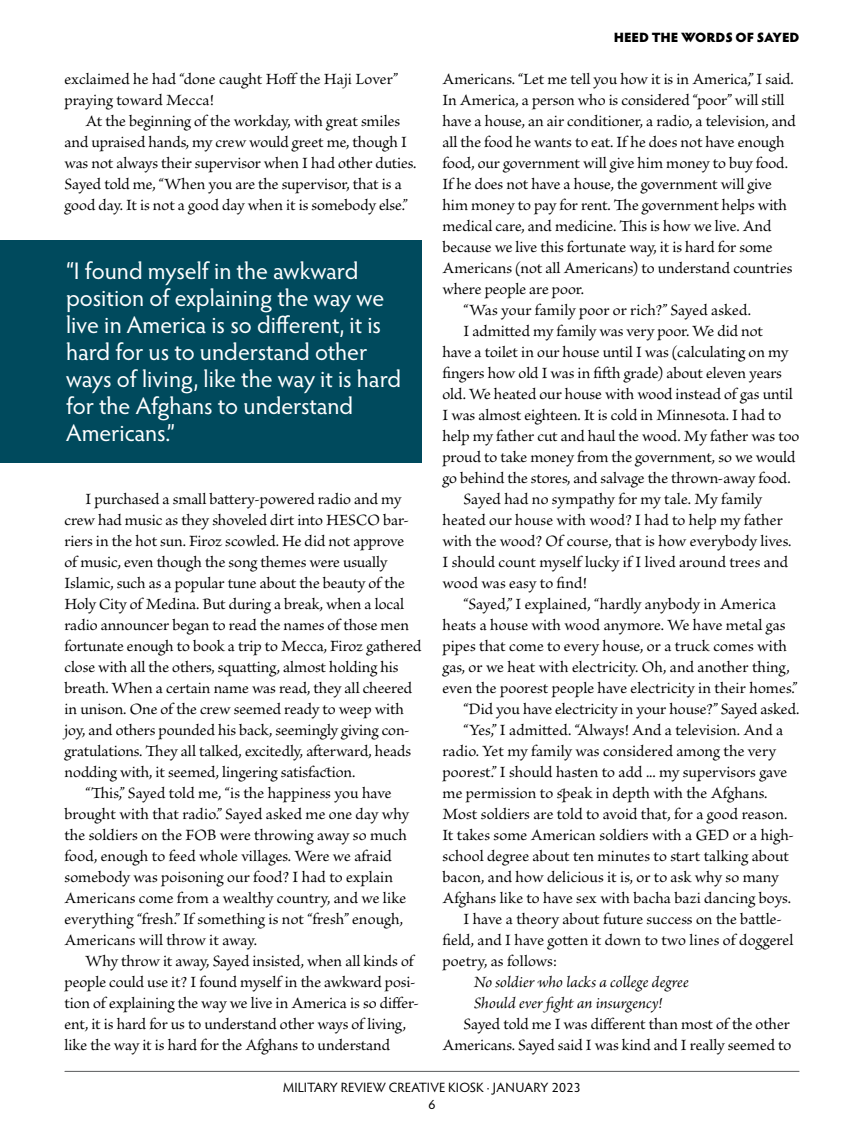
<style>
.page{position:relative;width:864px;height:1134px;background:#fff}
.page>*{position:absolute;margin:0;border:0;box-sizing:border-box;transform-origin:0 0}
.t1{font:24px/27px "Hypatia Sans Pro";letter-spacing:-.005em;color:#fff}
.body__-10{font:16.5px/21px "Brioso Pro";letter-spacing:-.005em;color:#000}
.body{font:16.5px/21px "Brioso Pro";letter-spacing:.005em;color:#000}
.body-lr-indent{font:italic 16.5px "Brioso Pro";color:#000}
.t2{font:13.5px/17.2px "Hypatia Sans Pro";letter-spacing:.01em;color:#000;text-align:center}
.t3{font:900 13.5px "Hypatia Sans Pro";letter-spacing:-.005em;color:#000}
</style>
<div class="page">
<hr style="left:65px;top:1071px;width:734px;height:1px;background:#58595b">
<div style="left:0;top:240px;width:422px;height:223px;background:#004a5d"></div>
<p class="body" style="left:64px;top:69px;width:335px">exclaimed he had “done caught Hoff the Haji Lover” praying toward Mecca!</p>
<p class="body__-10" style="left:64px;top:111px;width:353px;text-indent:21px">At the beginning of the workday, with great smiles and upraised hands, my crew would greet me, though I was not always their supervisor when I had other duties.<br>Sayed told me, “When you are the supervisor, that is a good day. It is not a good day when it is somebody else.”</p>
<h1 class="t1" style="left:66px;top:257px;width:337px">“I found myself in the awkward position of explaining the way we live in America is so different, it is hard for us to understand other ways of living, like the way it is hard for the Afghans to understand<br>Americans.”</h1>
<p class="body__-10" style="left:64px;top:489px;width:358px;text-indent:21px">I purchased a small battery-powered radio and my crew had music as they shoveled dirt into HESCO bar&shy;riers in the hot sun. Firoz scowled. He did not approve<br>of music, even though the song themes were usually Islamic, such as a popular tune about the beauty of the Holy City of Medina. But during a break, when a local radio announcer began to read the names of those men fortunate enough to book a trip to Mecca, Firoz gathered close with all the others, squatting, almost holding his breath. When a certain name was read, they all cheered in unison. One of the crew seemed ready to weep with joy, and others pounded his back, seemingly giving con&shy;gratulations. They all talked, excitedly, afterward, heads nodding with, it seemed, lingering satisfaction.</p>
<p class="body" style="left:64px;top:783px;width:346px;text-indent:21px">“This,” Sayed told me, “is the happiness you have brought with that radio.” Sayed asked me one day why the soldiers on the FOB were throwing away so much food, enough to feed whole villages. Were we afraid somebody was poisoning our food? I had to explain Americans come from a wealthy country, and we like everything “fresh.” If something is not “fresh” enough, Americans will throw it away.</p>
<p class="body__-10" style="left:64px;top:951px;width:356px;text-indent:21px">Why throw it away, Sayed insisted, when all kinds of people could use it? I found myself in the awkward posi&shy;tion of explaining the way we live in America is so differ&shy;ent, it is hard for us to understand other ways of living, like the way it is hard for the Afghans to understand</p>
<p class="t3" style="left:614px;top:27px;width:187px">HEED THE WORDS OF SAYED</p>
<p class="body__-10" style="left:442px;top:69px;width:355px">Americans. “Let me tell you how it is in America,” I said.<br>In America, a person who is considered “poor” will still have a house, an air conditioner, a radio, a television, and all the food he wants to eat. If he does not have enough food, our government will give him money to buy food.<br>If he does not have a house, the government will give him money to pay for rent. The government helps with medical care, and medicine. This is how we live. And because we live this fortunate way, it is hard for some Americans (not all Americans) to understand countries where people are poor.</p>
<p class="body" style="left:464px;top:301px;width:289px">“Was your family poor or rich?” Sayed asked.</p>
<p class="body__-10" style="left:442px;top:322px;width:358px;text-indent:21px">I admitted my family was very poor. We did not<br>have a toilet in our house until I was (calculating on my fingers how old I was in fifth grade) about eleven years old. We heated our house with wood instead of gas until I was almost eighteen. It is cold in Minnesota. I had to help my father cut and haul the wood. My father was too proud to take money from the government, so we would go behind the stores, and salvage the thrown-away food.</p>
<p class="body" style="left:442px;top:490px;width:350px;text-indent:21px">Sayed had no sympathy for my tale. My family heated our house with wood? I had to help my father with the wood? Of course, that is how everybody lives.<br>I should count myself lucky if I lived around trees and wood was easy to find!</p>
<p class="body" style="left:442px;top:595px;width:357px;text-indent:21px">“Sayed,” I explained, “hardly anybody in America heats a house with wood anymore. We have metal gas pipes that come to every house, or a truck comes with gas, or we heat with electricity. Oh, and another thing, even the poorest people have electricity in their homes.”</p>
<p class="body__-10" style="left:464px;top:700px;width:337px">“Did you have electricity in your house?” Sayed asked.</p>
<p class="body" style="left:442px;top:721px;width:353px;text-indent:21px">“Yes,” I admitted. “Always! And a television. And a radio. Yet my family was considered among the very poorest.” I should hasten to add ... my supervisors gave me permission to speak in depth with the Afghans.<br>Most soldiers are told to avoid that, for a good reason.<br>It takes some American soldiers with a GED or a high&shy;school degree about ten minutes to start talking about bacon, and how delicious it is, or to ask why so many Afghans like to have sex with bacha bazi dancing boys.</p>
<p class="body" style="left:443px;top:910px;width:352px;text-indent:21px">I have a theory about future success on the battle&shy;field, and I have gotten it down to two lines of doggerel poetry, as follows:</p>
<p class="body-lr-indent" style="left:474px;top:972px;width:216px">No soldier who lacks a college degree</p>
<p class="body-lr-indent" style="left:474px;top:993px;width:190px">Should ever fight an insurgency!</p>
<p class="body__-10" style="left:443px;top:1015px;width:350px;text-align:right">Sayed told me I was different than most of the other<br>Americans. Sayed said I was kind and I really seemed to</p>
<p class="t2" style="left:283px;top:1078px;width:299px">MILITARY REVIEW CREATIVE KIOSK · JANUARY 2023<br>6</p>
</div>
